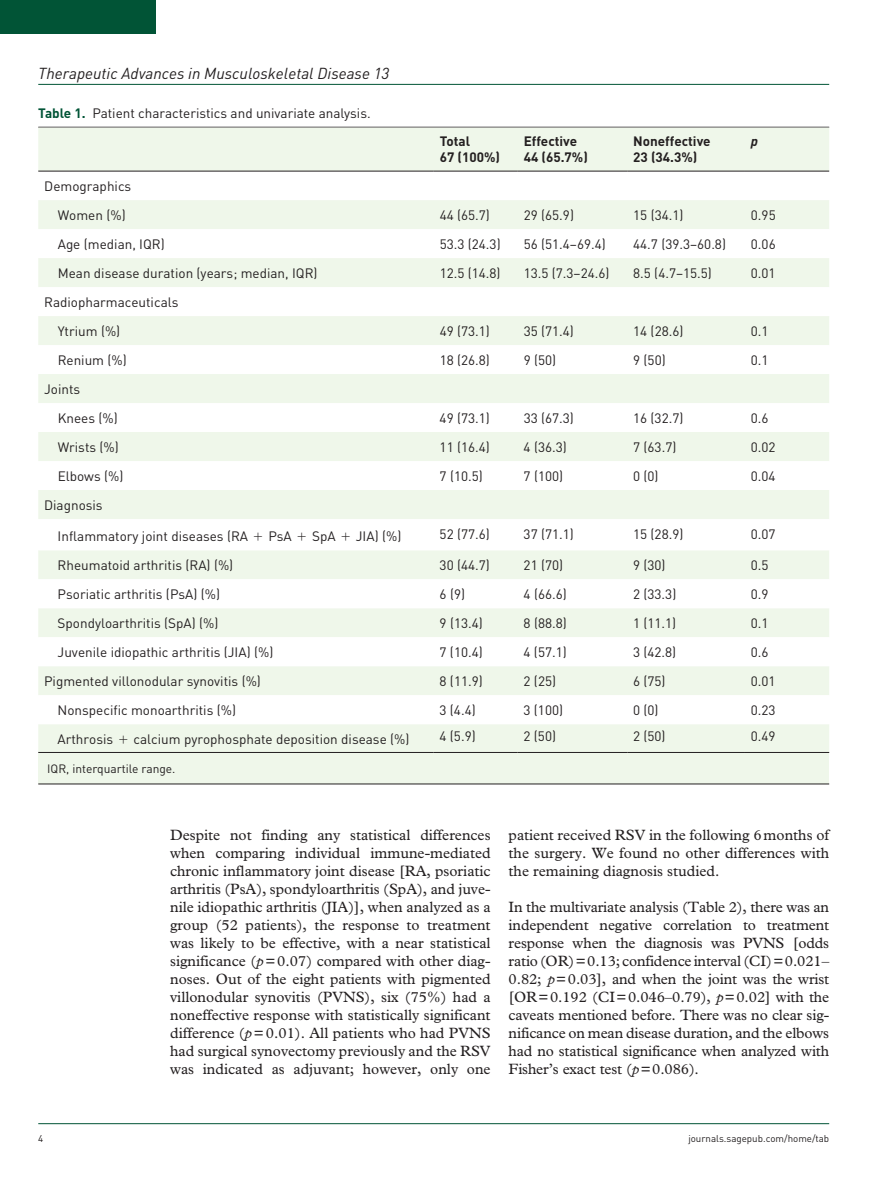
<style>
.page{position:relative;width:893px;height:1191px;background:#fff}
.page>*{position:absolute;margin:0;border:0;box-sizing:border-box;transform-origin:0 0}
.t1{font:italic 15.75px "DIN";color:#231f20}
.t2{font:15px/18px "Plantin Std";color:#231f20;text-align:justify}
.t3{font:13.5px/29px "DIN";color:#231f20}
.t4{font:700 13.5px/15.8px "DIN";color:#231f20}
.t5{font:italic 700 13.5px "DIN";color:#231f20}
.t6{font:12px "DIN";color:#231f20}
.t7{font:9.75px "DIN";color:#231f20}
.s1{font-weight:700;color:#015436}
.s2{font-style:italic}
</style>
<div class="page">
<hr style="left:38px;top:84px;width:791px;height:1px;background:#015436">
<hr style="left:38px;top:1123px;width:791px;height:1px;background:#015436">
<div style="left:0;top:0;width:155px;height:34px;background:#015436"></div>
<div style="left:38px;top:752px;width:791px;height:32px;background:#eff7ea"></div>
<hr style="left:38px;top:127px;width:791px;height:1px;background:#231f20">
<hr style="left:38px;top:783px;width:791px;height:1px;background:#231f20">
<div style="left:38px;top:128px;width:791px;height:624px;background:#eff7ea"></div>
<svg style="left:38px;top:172px;width:791px;height:552px"></svg>
<hr style="left:38px;top:171px;width:396px;height:1px;background:#231f20">
<hr style="left:434px;top:171px;width:84px;height:1px;background:#231f20">
<hr style="left:518px;top:171px;width:109px;height:1px;background:#231f20">
<hr style="left:627px;top:171px;width:118px;height:1px;background:#231f20">
<hr style="left:745px;top:171px;width:84px;height:1px;background:#231f20">
<hr style="left:38px;top:752px;width:396px;height:1px;background:#231f20">
<hr style="left:434px;top:752px;width:84px;height:1px;background:#231f20">
<hr style="left:518px;top:752px;width:109px;height:1px;background:#231f20">
<hr style="left:627px;top:752px;width:118px;height:1px;background:#231f20">
<hr style="left:745px;top:752px;width:84px;height:1px;background:#231f20">
<svg style="left:254px;top:533px;width:8px;height:8px"></svg>
<svg style="left:298px;top:533px;width:8px;height:8px"></svg>
<svg style="left:342px;top:533px;width:8px;height:8px"></svg>
<svg style="left:119px;top:735px;width:8px;height:8px"></svg>
<p class="t1" style="left:38px;top:63px;width:353px">Therapeutic Advances in Musculoskeletal Disease 13</p>
<p class="t3" style="left:38px;top:98px;width:334px"><span class="s1">Table 1.</span> Patient characteristics and univariate analysis.</p>
<p class="t3" style="left:44px;top:171px;width:89px;text-align:center">Demographics<br>Women (%)</p>
<p class="t4" style="left:440px;top:133px;width:62px">Total<br>67 (100%)</p>
<p class="t4" style="left:524px;top:133px;width:66px">Effective<br>44 (65.7%)</p>
<p class="t4" style="left:633px;top:133px;width:79px">Noneffective<br>23 (34.3%)</p>
<p class="t5" style="left:751px;top:133px;width:9px">p</p>
<p class="t3" style="left:440px;top:200px;width:52px">44 (65.7)</p>
<p class="t3" style="left:524px;top:200px;width:52px">29 (65.9)</p>
<p class="t3" style="left:633px;top:200px;width:52px">15 (34.1)</p>
<p class="t3" style="left:751px;top:200px;width:26px">0.95</p>
<p class="t3" style="left:58px;top:229px;width:108px">Age (median, IQR)</p>
<p class="t3" style="left:440px;top:229px;width:62px">53.3 (24.3)</p>
<p class="t3" style="left:524px;top:229px;width:84px">56 (51.4–69.4)</p>
<p class="t3" style="left:633px;top:229px;width:94px">44.7 (39.3–60.8)</p>
<p class="t3" style="left:751px;top:229px;width:26px">0.06</p>
<p class="t3" style="left:58px;top:258px;width:261px">Mean disease duration (years; median, IQR)</p>
<p class="t3" style="left:440px;top:258px;width:62px">12.5 (14.8)</p>
<p class="t3" style="left:524px;top:258px;width:87px">13.5 (7.3–24.6)</p>
<p class="t3" style="left:633px;top:258px;width:80px">8.5 (4.7–15.5)</p>
<p class="t3" style="left:751px;top:258px;width:26px">0.01</p>
<p class="t3" style="left:58px;top:287px;width:122px;text-indent:-14px">Radiopharmaceuticals<br>Ytrium (%)</p>
<p class="t3" style="left:440px;top:316px;width:52px">49 (73.1)</p>
<p class="t3" style="left:524px;top:316px;width:52px">35 (71.4)</p>
<p class="t3" style="left:633px;top:316px;width:52px">14 (28.6)</p>
<p class="t3" style="left:751px;top:316px;width:19px">0.1</p>
<p class="t3" style="left:58px;top:345px;width:71px">Renium (%)</p>
<p class="t3" style="left:440px;top:345px;width:52px">18 (26.8)</p>
<p class="t3" style="left:524px;top:345px;width:34px">9 (50)</p>
<p class="t3" style="left:633px;top:345px;width:34px">9 (50)</p>
<p class="t3" style="left:751px;top:345px;width:19px">0.1</p>
<p class="t3" style="left:58px;top:374px;width:62px;text-indent:-14px">Joints<br>Knees (%)</p>
<p class="t3" style="left:440px;top:403px;width:52px">49 (73.1)</p>
<p class="t3" style="left:524px;top:403px;width:52px">33 (67.3)</p>
<p class="t3" style="left:633px;top:403px;width:52px">16 (32.7)</p>
<p class="t3" style="left:751px;top:403px;width:19px">0.6</p>
<p class="t3" style="left:58px;top:432px;width:63px">Wrists (%)</p>
<p class="t3" style="left:440px;top:432px;width:52px">11 (16.4)</p>
<p class="t3" style="left:524px;top:432px;width:45px">4 (36.3)</p>
<p class="t3" style="left:633px;top:432px;width:45px">7 (63.7)</p>
<p class="t3" style="left:751px;top:432px;width:26px">0.02</p>
<p class="t3" style="left:58px;top:461px;width:67px">Elbows (%)</p>
<p class="t3" style="left:440px;top:461px;width:45px">7 (10.5)</p>
<p class="t3" style="left:524px;top:461px;width:41px">7 (100)</p>
<p class="t3" style="left:633px;top:461px;width:27px">0 (0)</p>
<p class="t3" style="left:751px;top:461px;width:26px">0.04</p>
<p class="t3" style="left:44px;top:490px;width:60px">Diagnosis</p>
<p class="t3" style="left:58px;top:521px;width:192px">Inflammatory joint diseases (RA</p>
<p class="t3" style="left:268px;top:521px;width:25px">PsA</p>
<p class="t3" style="left:312px;top:521px;width:25px">SpA</p>
<p class="t3" style="left:356px;top:521px;width:47px">JIA) (%)</p>
<p class="t3" style="left:440px;top:519px;width:52px">52 (77.6)</p>
<p class="t3" style="left:524px;top:519px;width:52px">37 (71.1)</p>
<p class="t3" style="left:633px;top:519px;width:52px">15 (28.9)</p>
<p class="t3" style="left:751px;top:519px;width:26px">0.07</p>
<p class="t3" style="left:58px;top:550px;width:177px">Rheumatoid arthritis (RA) (%)</p>
<p class="t3" style="left:440px;top:550px;width:52px">30 (44.7)</p>
<p class="t3" style="left:524px;top:550px;width:41px">21 (70)</p>
<p class="t3" style="left:633px;top:550px;width:34px">9 (30)</p>
<p class="t3" style="left:751px;top:550px;width:19px">0.5</p>
<p class="t3" style="left:58px;top:579px;width:164px">Psoriatic arthritis (PsA) (%)</p>
<p class="t3" style="left:440px;top:579px;width:27px">6 (9)</p>
<p class="t3" style="left:524px;top:579px;width:45px">4 (66.6)</p>
<p class="t3" style="left:633px;top:579px;width:45px">2 (33.3)</p>
<p class="t3" style="left:751px;top:579px;width:19px">0.9</p>
<p class="t3" style="left:58px;top:608px;width:162px">Spondyloarthritis (SpA) (%)</p>
<p class="t3" style="left:440px;top:608px;width:45px">9 (13.4)</p>
<p class="t3" style="left:524px;top:608px;width:45px">8 (88.8)</p>
<p class="t3" style="left:633px;top:608px;width:45px">1 (11.1)</p>
<p class="t3" style="left:751px;top:608px;width:19px">0.1</p>
<p class="t3" style="left:58px;top:637px;width:217px">Juvenile idiopathic arthritis (JIA) (%)</p>
<p class="t3" style="left:440px;top:637px;width:45px">7 (10.4)</p>
<p class="t3" style="left:524px;top:637px;width:45px">4 (57.1)</p>
<p class="t3" style="left:633px;top:637px;width:45px">3 (42.8)</p>
<p class="t3" style="left:751px;top:637px;width:19px">0.6</p>
<p class="t3" style="left:44px;top:666px;width:218px">Pigmented villonodular synovitis (%)</p>
<p class="t3" style="left:440px;top:666px;width:45px">8 (11.9)</p>
<p class="t3" style="left:524px;top:666px;width:34px">2 (25)</p>
<p class="t3" style="left:633px;top:666px;width:34px">6 (75)</p>
<p class="t3" style="left:751px;top:666px;width:26px">0.01</p>
<p class="t3" style="left:58px;top:695px;width:180px">Nonspecific monoarthritis (%)</p>
<p class="t3" style="left:440px;top:695px;width:38px">3 (4.4)</p>
<p class="t3" style="left:524px;top:695px;width:41px">3 (100)</p>
<p class="t3" style="left:633px;top:695px;width:27px">0 (0)</p>
<p class="t3" style="left:751px;top:695px;width:26px">0.23</p>
<p class="t3" style="left:58px;top:724px;width:57px">Arthrosis</p>
<p class="t3" style="left:133px;top:724px;width:278px">calcium pyrophosphate deposition disease (%)</p>
<p class="t3" style="left:439px;top:721px;width:38px">4 (5.9)</p>
<p class="t3" style="left:523px;top:721px;width:34px">2 (50)</p>
<p class="t3" style="left:633px;top:721px;width:34px">2 (50)</p>
<p class="t3" style="left:751px;top:721px;width:26px">0.49</p>
<p class="t6" style="left:47px;top:761px;width:130px">IQR, interquartile range.</p>
<p class="t2" style="left:170px;top:826px;width:322px">Despite not finding any statistical differences when comparing individual immune-mediated chronic inflammatory joint disease [RA, psoriatic arthritis (PsA), spondyloarthritis (SpA), and juve&shy;nile idiopathic arthritis (JIA)], when analyzed as a group (52 patients), the response to treatment was likely to be effective, with a near statistical significance (<span class="s2">p</span>=0.07) compared with other diag&shy;noses. Out of the eight patients with pigmented villonodular synovitis (PVNS), six (75%) had a noneffective response with statistically significant difference (<span class="s2">p</span>=0.01). All patients who had PVNS had surgical synovectomy previously and the RSV was indicated as adjuvant; however, only one</p>
<p class="t2" style="left:509px;top:826px;width:322px">patient received RSV in the following 6months of the surgery. We found no other differences with the remaining diagnosis studied.</p>
<p class="t2" style="left:509px;top:898px;width:322px">In the multivariate analysis (Table 2), there was an independent negative correlation to treatment response when the diagnosis was PVNS [odds ratio (OR)=0.13; confidence interval (CI)=0.021– 0.82; <span class="s2">p</span>=0.03], and when the joint was the wrist [OR=0.192 (CI=0.046–0.79), <span class="s2">p</span>=0.02] with the caveats mentioned before. There was no clear sig&shy;nificance on mean disease duration, and the elbows had no statistical significance when analyzed with Fisher’s exact test (<span class="s2">p</span>=0.086).</p>
<p class="t7" style="left:38px;top:1132px;width:7px">4</p>
<p class="t7" style="left:688px;top:1132px;width:142px">journals.sagepub.com/home/tab</p>
</div>
